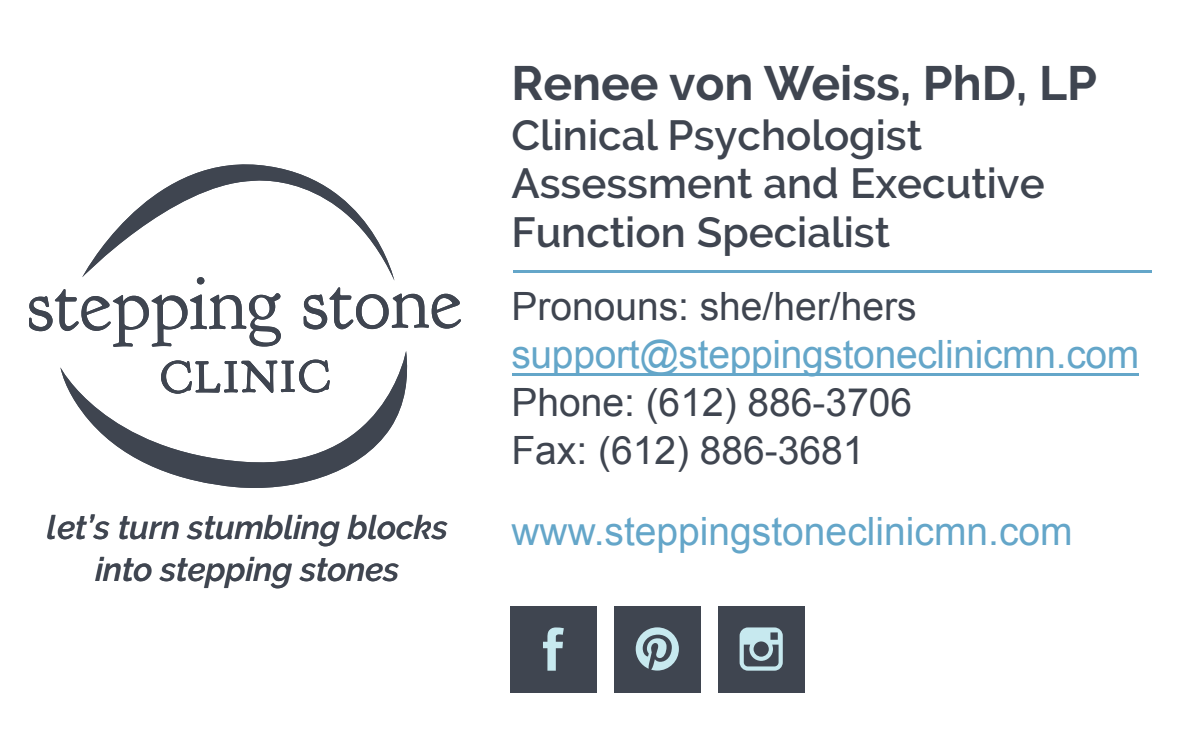
<style>
.page{position:relative;width:1188px;height:756px;background:#fff}
.page>*{position:absolute;margin:0;border:0;box-sizing:border-box;transform-origin:0 0}
.t1{font:700 48px "Raleway";color:#3f4550}
.t2{font:600 42px/48.6px "Raleway";color:#3f4550}
.t3{font:39px "Arial";letter-spacing:-.01em;color:#64a6c9}
.t4{font:39px/48px "Arial";color:#3f4550}
.t5{font:italic 600 33px/42px "Raleway";color:#3f4550;text-align:center}
</style>
<div class="page">
<svg style="left:29px;top:281px;width:252px;height:66px"></svg>
<svg style="left:304px;top:287px;width:157px;height:42px"></svg>
<svg style="left:82px;top:164px;width:312px;height:117px"></svg>
<svg style="left:60px;top:351px;width:348px;height:137px"></svg>
<div style="left:510px;top:606px;width:87px;height:86px;background:#3f4550"></div>
<svg style="left:543px;top:627px;width:21px;height:44px"></svg>
<div style="left:718px;top:606px;width:86px;height:86px;background:#3f4550"></div>
<svg style="left:740px;top:627px;width:43px;height:44px"></svg>
<div style="left:614px;top:606px;width:87px;height:86px;background:#3f4550"></div>
<svg style="left:636px;top:627px;width:43px;height:44px"></svg>
<hr style="left:512px;top:374px;width:627px;height:2px;background:#64a6c9">
<hr style="left:513px;top:270px;width:639px;height:3px;background:#64a6c9">
<p class="t5" style="left:47px;top:506px;width:402px">let’s turn stumbling blocks into stepping stones</p>
<p class="t1" style="left:511px;top:54px;width:587px">Renee von Weiss, PhD, LP</p>
<p class="t2" style="left:511px;top:111px;width:535px">Clinical Psychologist<br>Assessment and Executive<br>Function Specialist</p>
<p class="t4" style="left:511px;top:286px;width:407px">Pronouns: she/her/hers</p>
<p class="t3" style="left:511px;top:329px;width:629px">support@steppingstoneclinicmn.com</p>
<p class="t4" style="left:511px;top:382px;width:402px">Phone: (612) 886-3706<br>Fax: (612) 886-3681</p>
<p class="t3" style="left:511px;top:517px;width:563px">www.steppingstoneclinicmn.com</p>
</div>
